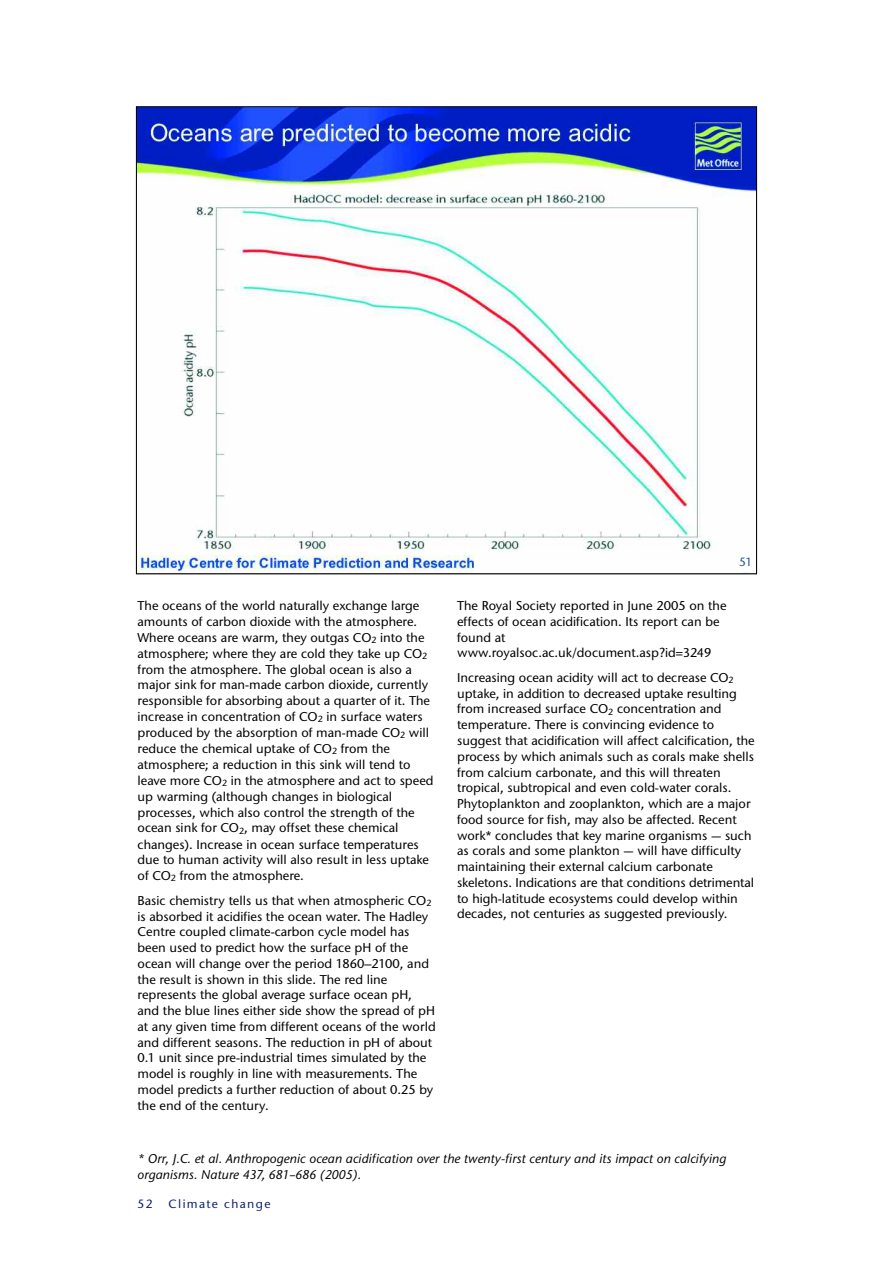
<style>
.page{position:relative;width:893px;height:1263px;background:#fff}
.page>*{position:absolute;margin:0;border:0;box-sizing:border-box;transform-origin:0 0}
.t1{font:500 12.75px/15.8px "Stone Sans ITC";color:#000}
.t2{font:italic 500 12.75px/15.8px "Stone Sans ITC";color:#000}
.t3{font:500 12px "Stone Sans ITC";letter-spacing:.115em;color:#0c2074}
.t4{font:500 12px "Stone Sans ITC";color:#2255a4}
</style>
<div class="page">
<img style="left:138px;top:108px;width:617px;height:464px">
<div style="left:735px;top:555px;width:19px;height:16px;background:#fff"></div>
<p class="t1" style="left:138px;top:599px;width:297px">The oceans of the world naturally exchange large amounts of carbon dioxide with the atmosphere.<br>Where oceans are warm, they outgas CO<sub>2</sub> into the atmosphere; where they are cold they take up CO<sub>2 </sub>from the atmosphere. The global ocean is also a major sink for man-made carbon dioxide, currently responsible for absorbing about a quarter of it. The increase in concentration of CO<sub>2</sub> in surface waters produced by the absorption of man-made CO<sub>2</sub> will reduce the chemical uptake of CO<sub>2</sub> from the atmosphere; a reduction in this sink will tend to leave more CO<sub>2</sub> in the atmosphere and act to speed up warming (although changes in biological processes, which also control the strength of the ocean sink for CO<sub>2</sub>, may offset these chemical changes). Increase in ocean surface temperatures due to human activity will also result in less uptake of CO<sub>2</sub> from the atmosphere.</p>
<p class="t1" style="left:138px;top:894px;width:300px">Basic chemistry tells us that when atmospheric CO<sub>2 </sub>is absorbed it acidifies the ocean water. The Hadley Centre coupled climate-carbon cycle model has been used to predict how the surface pH of the ocean will change over the period 1860–2100, and the result is shown in this slide. The red line represents the global average surface ocean pH, and the blue lines either side show the spread of pH at any given time from different oceans of the world and different seasons. The reduction in pH of about 0.1 unit since pre-industrial times simulated by the model is roughly in line with measurements. The model predicts a further reduction of about 0.25 by the end of the century.</p>
<p class="t4" style="left:739px;top:557px;width:15px">51</p>
<p class="t1" style="left:457px;top:599px;width:271px">The Royal Society reported in June 2005 on the effects of ocean acidification. Its report can be found at www.royalsoc.ac.uk/document.asp?id=3249</p>
<p class="t1" style="left:457px;top:671px;width:299px">Increasing ocean acidity will act to decrease CO<sub>2 </sub>uptake, in addition to decreased uptake resulting from increased surface CO<sub>2</sub> concentration and temperature. There is convincing evidence to suggest that acidification will affect calcification, the process by which animals such as corals make shells from calcium carbonate, and this will threaten tropical, subtropical and even cold-water corals.<br>Phytoplankton and zooplankton, which are a major food source for fish, may also be affected. Recent work* concludes that key marine organisms — such as corals and some plankton — will have difficulty maintaining their external calcium carbonate skeletons. Indications are that conditions detrimental to high-latitude ecosystems could develop within decades, not centuries as suggested previously.</p>
<p class="t2" style="left:138px;top:1152px;width:590px">* Orr, J.C. et al. Anthropogenic ocean acidification over the twenty-first century and its impact on calcifying organisms. Nature 437, 681–686 (2005).</p>
<p class="t3" style="left:138px;top:1199px;width:17px">52</p>
<p class="t3" style="left:169px;top:1199px;width:103px">Climate change</p>
</div>
